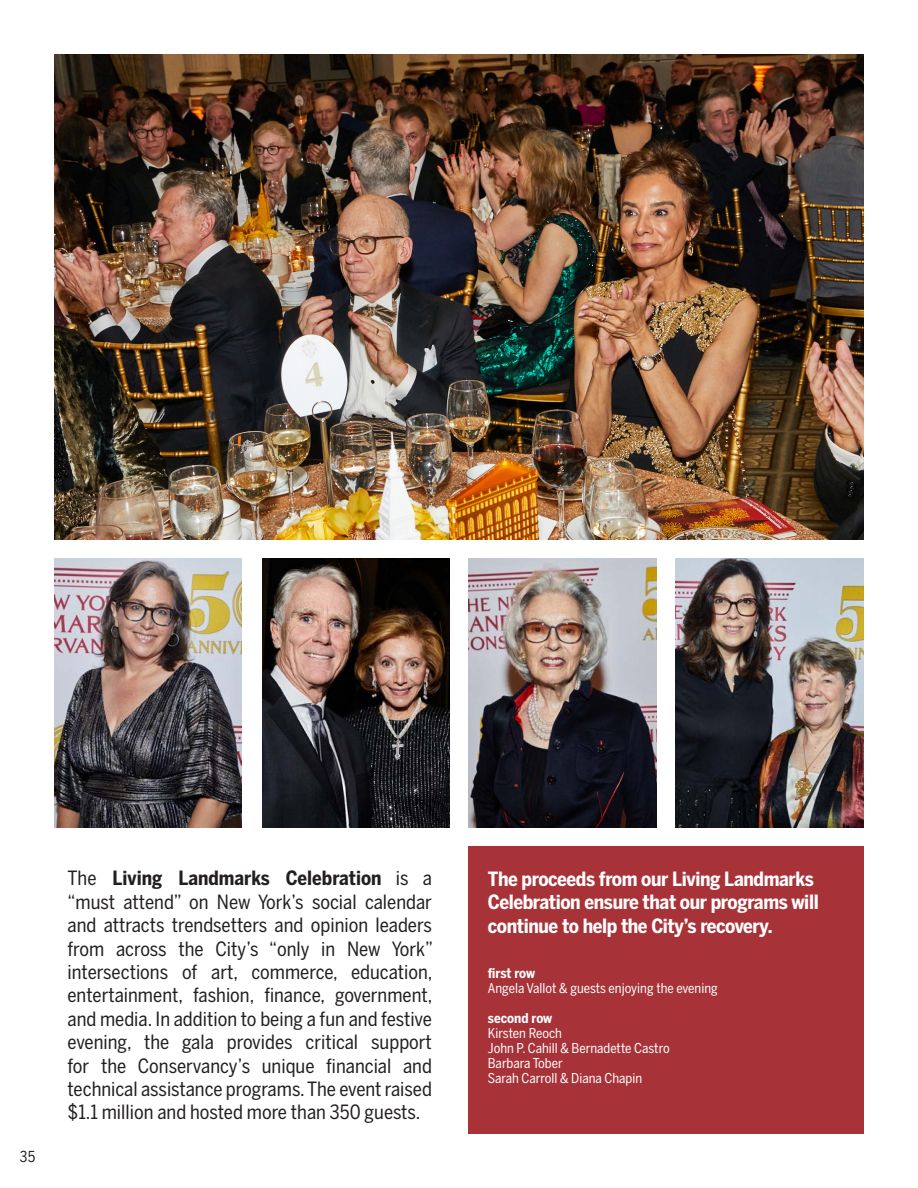
<style>
.page{position:relative;width:918px;height:1188px;background:#fff}
.page>*{position:absolute;margin:0;border:0;box-sizing:border-box;transform-origin:0 0}
.t1{font:19.5px/23.4px "Benton Sans Cond";color:#231f20;text-align:justify}
.t2{font:700 19.5px/23.4px "Benton Sans Cond";letter-spacing:-.02em;color:#fff}
.t3{font:15px "Benton Sans Cond";color:#231f20}
.t4{font:13.5px "Benton Sans Cond";color:#fff}
.t5{font:700 13.5px "Benton Sans Cond";letter-spacing:-.01em;color:#fff}
.s1{font-weight:700}
</style>
<div class="page">
<div style="left:468px;top:846px;width:396px;height:288px;background:#a73339"></div>
<img style="left:675px;top:558px;width:189px;height:270px">
<img style="left:54px;top:558px;width:188px;height:270px">
<img style="left:468px;top:558px;width:189px;height:270px">
<img style="left:262px;top:558px;width:188px;height:270px">
<img style="left:54px;top:54px;width:810px;height:486px">
<p class="t3" style="left:20px;top:1148px;width:17px">35</p>
<p class="t1" style="left:68px;top:867px;width:367px">The <span class="s1">Living Landmarks Celebration</span> is a “must attend” on New York’s social calendar and attracts trendsetters and opinion leaders from across the City’s “only in New York” intersections of art, commerce, education, entertainment, fashion, finance, government, and media. In addition to being a fun and festive evening, the gala provides critical support for the Conservancy’s unique financial and technical assistance programs. The event raised $1.1 million and hosted more than 350 guests.</p>
<p class="t2" style="left:488px;top:867px;width:332px">The proceeds from our Living Landmarks<br>Celebration ensure that our programs will continue to help the City’s recovery.</p>
<p class="t5" style="left:488px;top:965px;width:49px">first row</p>
<p class="t4" style="left:488px;top:980px;width:231px">Angela Vallot &amp; guests enjoying the evening</p>
<p class="t5" style="left:488px;top:1010px;width:66px">second row</p>
<p class="t4" style="left:488px;top:1025px;width:76px">Kirsten Reoch</p>
<p class="t4" style="left:488px;top:1040px;width:183px">John P. Cahill &amp; Bernadette Castro</p>
<p class="t4" style="left:488px;top:1055px;width:76px">Barbara Tober</p>
<p class="t4" style="left:488px;top:1070px;width:156px">Sarah Carroll &amp; Diana Chapin</p>
</div>
